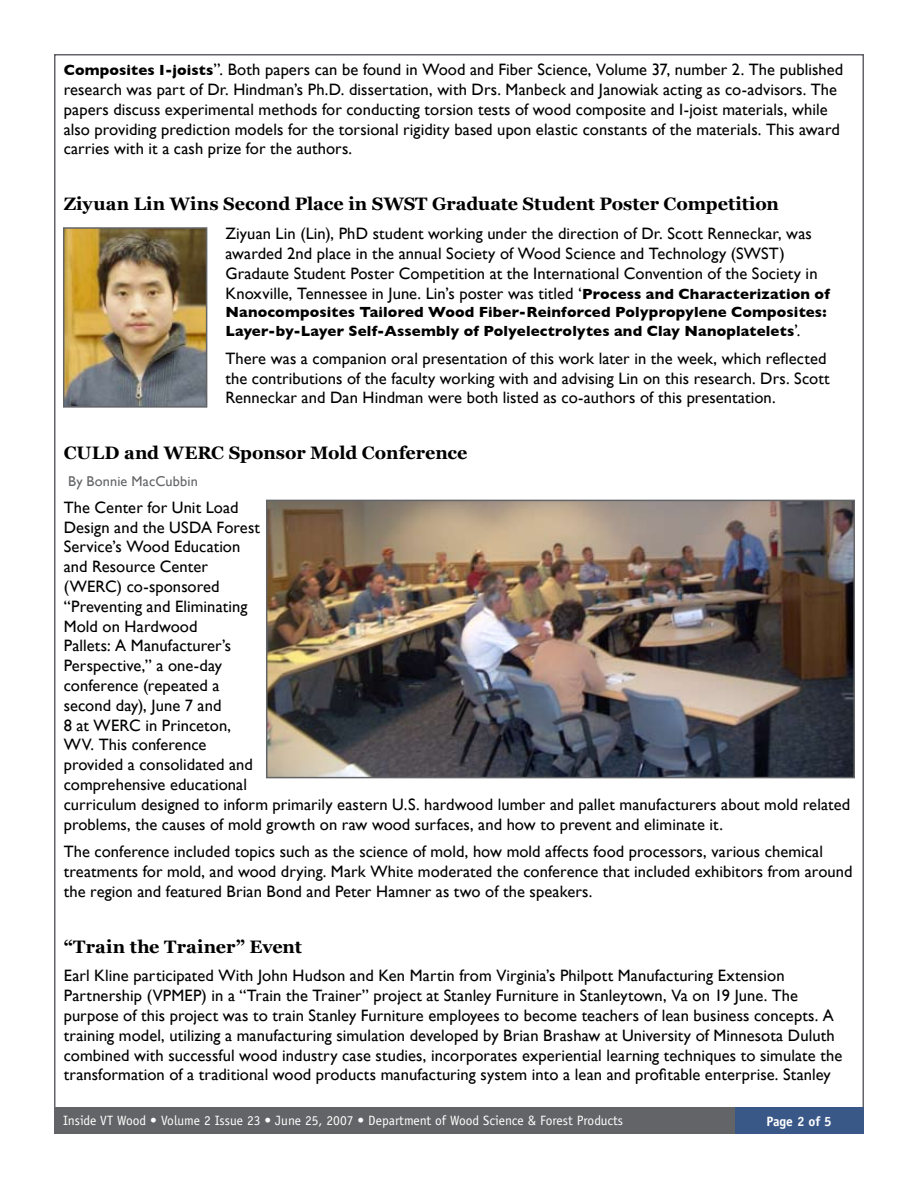
<style>
.page{position:relative;width:918px;height:1188px;background:#fff}
.page>*{position:absolute;margin:0;border:0;box-sizing:border-box;transform-origin:0 0}
.t1{font:700 18px "Georgia";color:#000}
.t2{font:16.5px/19.8px "Gill Sans";letter-spacing:.005em;color:#000}
.t3{font:700 15px/19.8px "Gill Sans";letter-spacing:.01em;color:#000}
.t4{font:14.25px "Gill Sans";letter-spacing:.01em;color:#636467}
.t5{font:13.5px "Officina Sans";color:#fff}
.t6{font:700 13.5px "Officina Sans";letter-spacing:-.01em;color:#fff}
.s1{font-weight:700;font-size:15px}
.s2{font-weight:400;font-size:16.5px}
</style>
<div class="page">
<img style="left:66px;top:230px;width:138px;height:175px">
<div style="left:63px;top:227px;width:144px;height:181px;border:2px solid #636467"></div>
<img style="left:269px;top:503px;width:583px;height:272px">
<div style="left:266px;top:500px;width:589px;height:278px;border:2px solid #636467"></div>
<div style="left:734px;top:1107px;width:130px;height:27px;background:#395888"></div>
<div style="left:54px;top:1107px;width:680px;height:27px;background:#636467"></div>
<p class="t2" style="left:64px;top:60px;width:781px"><span class="s1">Composites I-joists</span>”. Both papers can be found in Wood and Fiber Science, Volume 37, number 2. The published research was part of Dr. Hindman’s Ph.D. dissertation, with Drs. Manbeck and Janowiak acting as co-advisors. The papers discuss experimental methods for conducting torsion tests of wood composite and I-joist materials, while also providing prediction models for the torsional rigidity based upon elastic constants of the materials. This award carries with it a cash prize for the authors.</p>
<p class="t1" style="left:64px;top:194px;width:717px">Ziyuan Lin Wins Second Place in SWST Graduate Student Poster Competition</p>
<p class="t2" style="left:225px;top:224px;width:606px">Ziyuan Lin (Lin), PhD student working under the direction of Dr. Scott Renneckar, was awarded 2nd place in the annual Society of Wood Science and Technology (SWST)<br>Gradaute Student Poster Competition at the International Convention of the Society in Knoxville, Tennessee in June. Lin’s poster was titled ‘<span class="s1">Process and Characterization of</span></p>
<p class="t3" style="left:225px;top:302px;width:603px">Nanocomposites Tailored Wood Fiber-Reinforced Polypropylene Composites:<br>Layer-by-Layer Self-Assembly of Polyelectrolytes and Clay Nanoplatelets<span class="s2">’.</span></p>
<p class="t2" style="left:225px;top:348px;width:606px">There was a companion oral presentation of this work later in the week, which reflected the contributions of the faculty working with and advising Lin on this research. Drs. Scott<br>Renneckar and Dan Hindman were both listed as co-authors of this presentation.</p>
<p class="t1" style="left:64px;top:443px;width:405px">CULD and WERC Sponsor Mold Conference</p>
<p class="t4" style="left:68px;top:472px;width:131px">By Bonnie MacCubbin</p>
<p class="t2" style="left:64px;top:497px;width:788px">The Center for Unit Load<br>Design and the USDA Forest<br>Service’s Wood Education<br>and Resource Center<br>(WERC) co-sponsored<br>“Preventing and Eliminating<br>Mold on Hardwood<br>Pallets: A Manufacturer’s<br>Perspective,” a one-day<br>conference (repeated a<br>second day), June 7 and<br>8 at WERC in Princeton,<br>WV. This conference<br>provided a consolidated and<br>comprehensive educational<br>curriculum designed to inform primarily eastern U.S. hardwood lumber and pallet manufacturers about mold related problems, the causes of mold growth on raw wood surfaces, and how to prevent and eliminate it.</p>
<p class="t2" style="left:64px;top:841px;width:790px">The conference included topics such as the science of mold, how mold affects food processors, various chemical treatments for mold, and wood drying. Mark White moderated the conference that included exhibitors from around the region and featured Brian Bond and Peter Hamner as two of the speakers.</p>
<p class="t1" style="left:64px;top:936px;width:240px">“Train the Trainer” Event</p>
<p class="t2" style="left:64px;top:966px;width:780px">Earl Kline participated With John Hudson and Ken Martin from Virginia’s Philpott Manufacturing Extension Partnership (VPMEP) in a “Train the Trainer” project at Stanley Furniture in Stanleytown, Va on 19 June. The purpose of this project was to train Stanley Furniture employees to become teachers of lean business concepts. A training model, utilizing a manufacturing simulation developed by Brian Brashaw at University of Minnesota Duluth combined with successful wood industry case studies, incorporates experiential learning techniques to simulate the transformation of a traditional wood products manufacturing system into a lean and profitable enterprise. Stanley</p>
<p class="t5" style="left:63px;top:1112px;width:562px">Inside VT Wood • Volume 2 Issue 23 • June 25, 2007 • Department of Wood Science &amp; Forest Products</p>
<p class="t6" style="left:767px;top:1113px;width:67px">Page 2 of 5</p>
</div>
